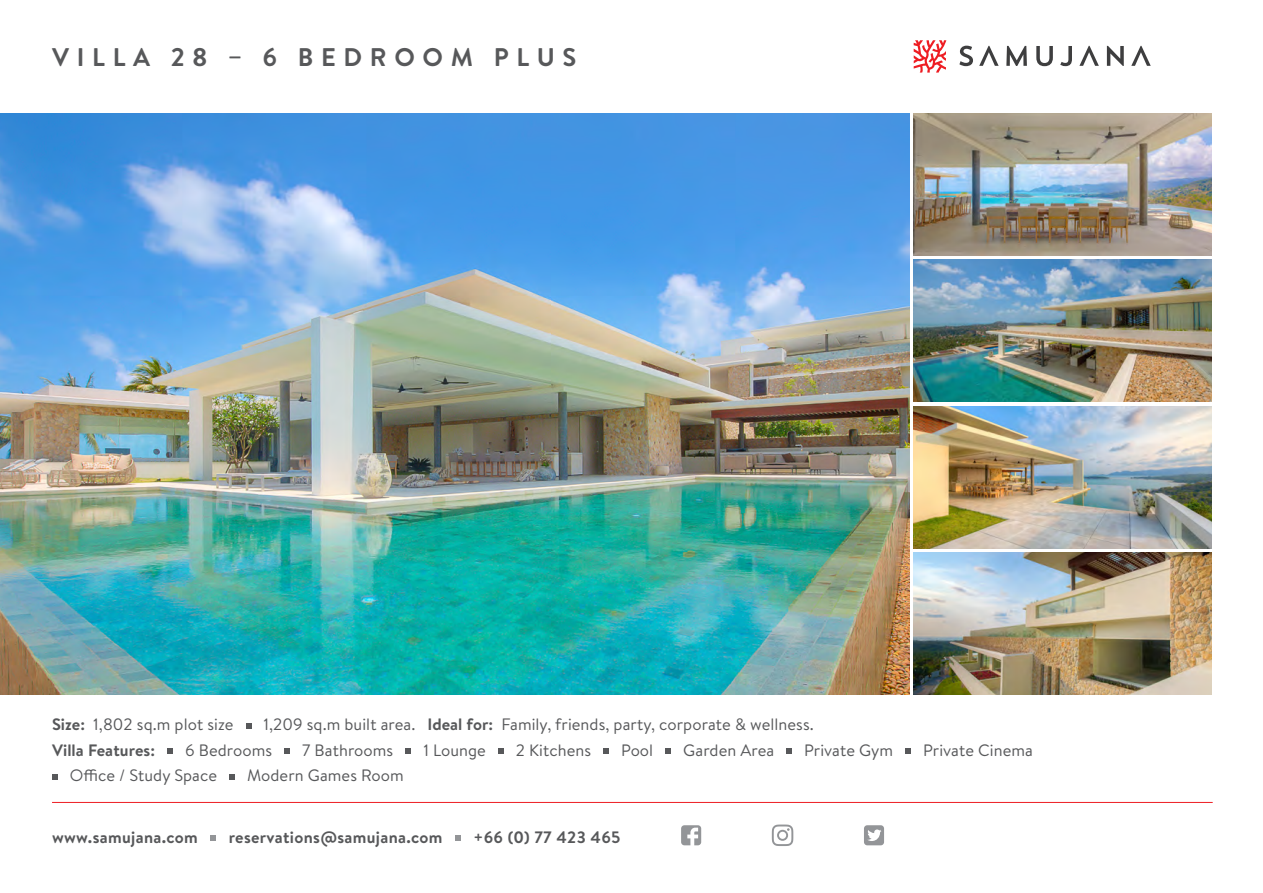
<style>
.page{position:relative;width:1263px;height:893px;background:#fff}
.page>*{position:absolute;margin:0;border:0;box-sizing:border-box;transform-origin:0 0}
.t1{font:700 25.5px "Brandon Text";letter-spacing:.3em;color:#57585a}
.t2{font:16.5px "Brandon Text";letter-spacing:.005em;color:#57585a}
.t3{font:700 16.5px "Brandon Text";letter-spacing:.02em;color:#57585a}
.s1{font-weight:700}
</style>
<div class="page">
<img style="left:0;top:113px;width:909px;height:581px">
<svg style="left:246px;top:723px;width:5px;height:6px"></svg>
<svg style="left:167px;top:749px;width:6px;height:5px"></svg>
<svg style="left:284px;top:749px;width:6px;height:5px"></svg>
<svg style="left:406px;top:749px;width:5px;height:5px"></svg>
<svg style="left:498px;top:749px;width:6px;height:5px"></svg>
<svg style="left:603px;top:749px;width:6px;height:5px"></svg>
<svg style="left:665px;top:749px;width:6px;height:5px"></svg>
<svg style="left:786px;top:749px;width:6px;height:5px"></svg>
<svg style="left:905px;top:749px;width:6px;height:5px"></svg>
<svg style="left:52px;top:774px;width:6px;height:6px"></svg>
<svg style="left:229px;top:774px;width:6px;height:6px"></svg>
<img style="left:913px;top:113px;width:299px;height:142px">
<img style="left:913px;top:260px;width:299px;height:142px">
<img style="left:913px;top:406px;width:299px;height:142px">
<img style="left:913px;top:552px;width:299px;height:142px">
<hr style="left:52px;top:802px;width:1161px;height:1px;background:#ee1d23">
<svg style="left:211px;top:835px;width:5px;height:6px"></svg>
<svg style="left:455px;top:835px;width:6px;height:6px"></svg>
<svg style="left:681px;top:825px;width:20px;height:20px"></svg>
<svg style="left:864px;top:825px;width:20px;height:20px"></svg>
<svg style="left:772px;top:824px;width:21px;height:22px"></svg>
<svg style="left:959px;top:46px;width:14px;height:20px"></svg>
<svg style="left:1006px;top:46px;width:21px;height:20px"></svg>
<svg style="left:1036px;top:46px;width:17px;height:20px"></svg>
<svg style="left:1060px;top:46px;width:12px;height:20px"></svg>
<svg style="left:1107px;top:46px;width:17px;height:20px"></svg>
<svg style="left:979px;top:46px;width:20px;height:20px"></svg>
<svg style="left:1079px;top:46px;width:20px;height:20px"></svg>
<svg style="left:1131px;top:46px;width:20px;height:20px"></svg>
<svg style="left:914px;top:40px;width:32px;height:33px"></svg>
<p class="t1" style="left:52px;top:40px;width:526px">VILLA 28 – 6 BEDROOM PLUS</p>
<p class="t2" style="left:52px;top:713px;width:183px"><span class="s1">Size:</span> 1,802 sq.m plot size</p>
<p class="t2" style="left:264px;top:713px;width:552px">1,209 sq.m built area. <span class="s1">Ideal for:</span> Family, friends, party, corporate &amp; wellness.</p>
<p class="t3" style="left:52px;top:738px;width:105px">Villa Features:</p>
<p class="t2" style="left:185px;top:739px;width:89px">6 Bedrooms</p>
<p class="t2" style="left:302px;top:739px;width:93px">7 Bathrooms</p>
<p class="t2" style="left:423px;top:739px;width:64px">1 Lounge</p>
<p class="t2" style="left:516px;top:739px;width:77px">2 Kitchens</p>
<p class="t2" style="left:621px;top:739px;width:34px">Pool</p>
<p class="t2" style="left:683px;top:739px;width:92px">Garden Area</p>
<p class="t2" style="left:804px;top:739px;width:90px">Private Gym</p>
<p class="t2" style="left:923px;top:739px;width:111px">Private Cinema</p>
<p class="t2" style="left:70px;top:764px;width:149px">Office / Study Space</p>
<p class="t2" style="left:247px;top:764px;width:158px">Modern Games Room</p>
<p class="t3" style="left:52px;top:825px;width:147px">www.samujana.com</p>
<p class="t3" style="left:229px;top:825px;width:215px">reservations@samujana.com</p>
<p class="t3" style="left:473px;top:825px;width:149px">+66 (0) 77 423 465</p>
</div>
